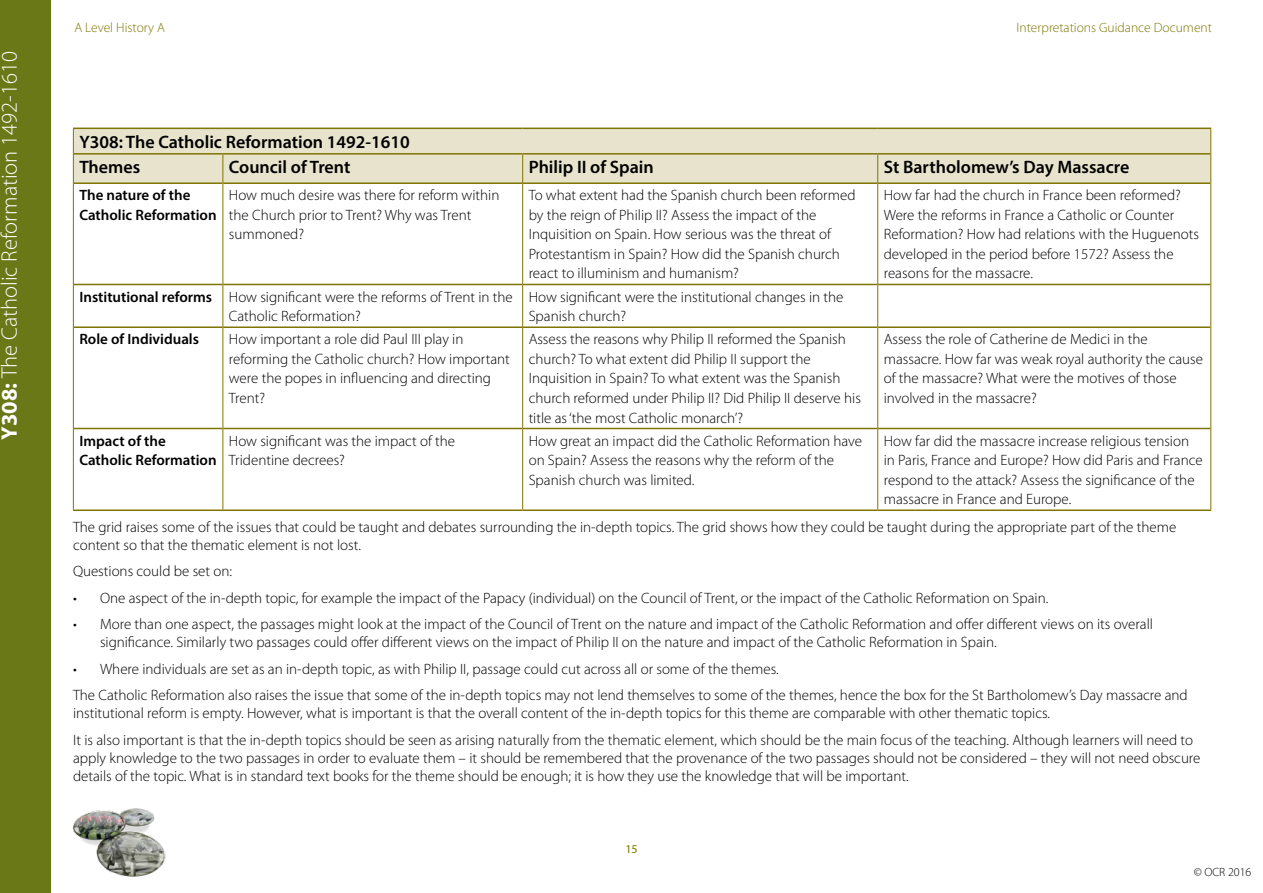
<style>
.page{position:relative;width:1263px;height:893px;background:#fff}
.page>*{position:absolute;margin:0;border:0;box-sizing:border-box;transform-origin:0 0}
.t1{font:300 22.5px "Myriad Pro";color:#fff}
.Body_Contents{font:600 18px "Myriad Pro";color:#000}
.Table_header{font:600 18px "Myriad Pro";color:#000}
.Table_bullets{font:300 15px/19.5px "Myriad Pro";color:#000}
.Table_body{font:300 15px/19.5px "Myriad Pro";color:#000}
.Table_body-2{font:600 15px/19.5px "Myriad Pro";color:#000}
.t2{font:300 13.5px "Myriad Pro";color:#7f7602}
.t3{font:300 12px "Myriad Pro";color:#000}
.t4{font:12px "Myriad Pro";color:#7f7602}
.s1{font-weight:700}
</style>
<div class="page">
<img style="left:73px;top:808px;width:93px;height:69px">
<div style="left:0;top:0;width:51px;height:893px;background:#6b7817"></div>
<div style="left:74px;top:129px;width:1136px;height:53px;background:#e7e3cc"></div>
<hr style="left:73px;top:128px;width:150px;height:1px;background:#7f7602">
<hr style="left:223px;top:128px;width:300px;height:1px;background:#7f7602">
<hr style="left:523px;top:128px;width:355px;height:1px;background:#7f7602">
<hr style="left:878px;top:128px;width:333px;height:1px;background:#7f7602">
<hr style="left:74px;top:153px;width:149px;height:2px;background:#7f7602">
<hr style="left:223px;top:153px;width:300px;height:2px;background:#7f7602">
<hr style="left:523px;top:153px;width:355px;height:2px;background:#7f7602">
<hr style="left:878px;top:153px;width:332px;height:2px;background:#7f7602">
<hr style="left:74px;top:182px;width:148px;height:2px;background:#7f7602">
<hr style="left:223px;top:182px;width:299px;height:2px;background:#7f7602">
<hr style="left:523px;top:182px;width:354px;height:2px;background:#7f7602">
<hr style="left:878px;top:182px;width:332px;height:2px;background:#7f7602">
<svg style="left:73px;top:129px;width:1px;height:54px"></svg>
<svg style="left:222px;top:155px;width:1px;height:28px"></svg>
<svg style="left:522px;top:155px;width:1px;height:28px"></svg>
<svg style="left:877px;top:155px;width:1px;height:28px"></svg>
<svg style="left:1210px;top:129px;width:1px;height:54px"></svg>
<hr style="left:74px;top:284px;width:148px;height:1px;background:#7f7602">
<hr style="left:223px;top:284px;width:299px;height:1px;background:#7f7602">
<hr style="left:523px;top:284px;width:354px;height:1px;background:#7f7602">
<hr style="left:878px;top:284px;width:332px;height:1px;background:#7f7602">
<hr style="left:74px;top:326px;width:148px;height:2px;background:#7f7602">
<hr style="left:223px;top:326px;width:299px;height:2px;background:#7f7602">
<hr style="left:523px;top:326px;width:354px;height:2px;background:#7f7602">
<hr style="left:878px;top:326px;width:332px;height:2px;background:#7f7602">
<hr style="left:74px;top:428px;width:148px;height:1px;background:#7f7602">
<hr style="left:223px;top:428px;width:299px;height:1px;background:#7f7602">
<hr style="left:523px;top:428px;width:354px;height:1px;background:#7f7602">
<hr style="left:878px;top:428px;width:332px;height:1px;background:#7f7602">
<hr style="left:73px;top:509px;width:150px;height:2px;background:#7f7602">
<hr style="left:223px;top:509px;width:300px;height:2px;background:#7f7602">
<hr style="left:523px;top:509px;width:355px;height:2px;background:#7f7602">
<hr style="left:878px;top:509px;width:333px;height:2px;background:#7f7602">
<hr style="left:73px;top:183px;width:1px;height:101px;background:#7f7602">
<hr style="left:222px;top:183px;width:1px;height:101px;background:#7f7602">
<hr style="left:522px;top:183px;width:1px;height:101px;background:#7f7602">
<hr style="left:877px;top:183px;width:1px;height:101px;background:#7f7602">
<hr style="left:1210px;top:183px;width:1px;height:101px;background:#7f7602">
<hr style="left:73px;top:284px;width:1px;height:43px;background:#7f7602">
<hr style="left:222px;top:284px;width:1px;height:43px;background:#7f7602">
<hr style="left:522px;top:284px;width:1px;height:43px;background:#7f7602">
<hr style="left:877px;top:284px;width:1px;height:43px;background:#7f7602">
<hr style="left:1210px;top:284px;width:1px;height:43px;background:#7f7602">
<hr style="left:73px;top:327px;width:1px;height:101px;background:#7f7602">
<hr style="left:222px;top:327px;width:1px;height:101px;background:#7f7602">
<hr style="left:522px;top:327px;width:1px;height:101px;background:#7f7602">
<hr style="left:877px;top:327px;width:1px;height:101px;background:#7f7602">
<hr style="left:1210px;top:327px;width:1px;height:101px;background:#7f7602">
<hr style="left:73px;top:428px;width:1px;height:81px;background:#7f7602">
<hr style="left:222px;top:428px;width:1px;height:81px;background:#7f7602">
<hr style="left:522px;top:428px;width:1px;height:81px;background:#7f7602">
<hr style="left:877px;top:428px;width:1px;height:81px;background:#7f7602">
<hr style="left:1210px;top:428px;width:1px;height:81px;background:#7f7602">
<p class="t1" style="left:-3px;top:440px;width:390px;rotate:-90deg"><span class="s1">Y308:</span> The Catholic Reformation 1492-1610</p>
<p class="t2" style="left:74px;top:21px;width:92px">A Level History A</p>
<p class="t2" style="left:1016px;top:21px;width:197px">Interpretations Guidance Document</p>
<p class="Body_Contents" style="left:79px;top:130px;width:332px">Y308: The Catholic Reformation 1492-1610</p>
<p class="Table_header" style="left:79px;top:156px;width:62px">Themes</p>
<p class="Body_Contents" style="left:229px;top:156px;width:123px">Council of Trent</p>
<p class="Body_Contents" style="left:529px;top:156px;width:127px">Philip II of Spain</p>
<p class="Body_Contents" style="left:884px;top:156px;width:247px">St Bartholomew’s Day Massacre</p>
<p class="Table_body-2" style="left:79px;top:185px;width:139px">The nature of the<br>Catholic Reformation</p>
<p class="Table_body" style="left:229px;top:186px;width:272px">How much desire was there for reform within the Church prior to Trent? Why was Trent summoned?</p>
<p class="Table_bullets" style="left:529px;top:186px;width:328px">To what extent had the Spanish church been reformed by the reign of Philip II? Assess the impact of the Inquisition on Spain. How serious was the threat of Protestantism in Spain? How did the Spanish church react to illuminism and humanism?</p>
<p class="Table_body" style="left:884px;top:186px;width:317px">How far had the church in France been reformed?<br>Were the reforms in France a Catholic or Counter Reformation? How had relations with the Huguenots developed in the period before 1572? Assess the reasons for the massacre.</p>
<p class="Table_body-2" style="left:79px;top:287px;width:134px">Institutional reforms</p>
<p class="Table_body" style="left:229px;top:287px;width:285px">How significant were the reforms of Trent in the<br>Catholic Reformation?</p>
<p class="Table_bullets" style="left:529px;top:287px;width:316px">How significant were the institutional changes in the<br>Spanish church?</p>
<p class="Table_body-2" style="left:79px;top:329px;width:121px">Role of Individuals</p>
<p class="Table_body" style="left:229px;top:330px;width:282px">How important a role did Paul III play in reforming the Catholic church? How important were the popes in influencing and directing Trent?</p>
<p class="Table_bullets" style="left:529px;top:330px;width:334px">Assess the reasons why Philip II reformed the Spanish church? To what extent did Philip II support the Inquisition in Spain? To what extent was the Spanish church reformed under Philip II? Did Philip II deserve his title as ‘the most Catholic monarch’?</p>
<p class="Table_body" style="left:884px;top:330px;width:321px">Assess the role of Catherine de Medici in the massacre. How far was weak royal authority the cause of the massacre? What were the motives of those involved in the massacre?</p>
<p class="Table_body-2" style="left:79px;top:431px;width:139px">Impact of the<br>Catholic Reformation</p>
<p class="Table_body" style="left:229px;top:431px;width:228px">How significant was the impact of the<br>Tridentine decrees?</p>
<p class="Table_bullets" style="left:529px;top:431px;width:335px">How great an impact did the Catholic Reformation have on Spain? Assess the reasons why the reform of the<br>Spanish church was limited.</p>
<p class="Table_body" style="left:884px;top:431px;width:320px">How far did the massacre increase religious tension in Paris, France and Europe? How did Paris and France respond to the attack? Assess the significance of the massacre in France and Europe.</p>
<p class="Table_bullets" style="left:73px;top:518px;width:1105px;line-height:18px">The grid raises some of the issues that could be taught and debates surrounding the in-depth topics. The grid shows how they could be taught during the appropriate part of the theme content so that the thematic element is not lost.</p>
<p class="Table_bullets" style="left:73px;top:561px;width:161px">Questions could be set on:</p>
<p class="Table_bullets" style="left:73px;top:588px;width:977px">• One aspect of the in-depth topic, for example the impact of the Papacy (individual) on the Council of Trent, or the impact of the Catholic Reformation on Spain.</p>
<p class="Table_bullets" style="left:100px;top:615px;width:1054px;line-height:18px;text-indent:-27px">• More than one aspect, the passages might look at the impact of the Council of Trent on the nature and impact of the Catholic Reformation and offer different views on its overall significance. Similarly two passages could offer different views on the impact of Philip II on the nature and impact of the Catholic Reformation in Spain.</p>
<p class="Table_bullets" style="left:73px;top:659px;width:707px">• Where individuals are set as an in-depth topic, as with Philip II, passage could cut across all or some of the themes.</p>
<p class="Table_bullets" style="left:73px;top:686px;width:1116px;line-height:18px">The Catholic Reformation also raises the issue that some of the in-depth topics may not lend themselves to some of the themes, hence the box for the St Bartholomew’s Day massacre and institutional reform is empty. However, what is important is that the overall content of the in-depth topics for this theme are comparable with other thematic topics.</p>
<p class="Table_bullets" style="left:73px;top:731px;width:1129px;line-height:18px">It is also important is that the in-depth topics should be seen as arising naturally from the thematic element, which should be the main focus of the teaching. Although learners will need to apply knowledge to the two passages in order to evaluate them – it should be remembered that the provenance of the two passages should not be considered – they will not need obscure details of the topic. What is in standard text books for the theme should be enough; it is how they use the knowledge that will be important.</p>
<p class="t4" style="left:625px;top:842px;width:14px">15</p>
<p class="t3" style="left:1194px;top:866px;width:59px">© OCR 2016</p>
</div>
